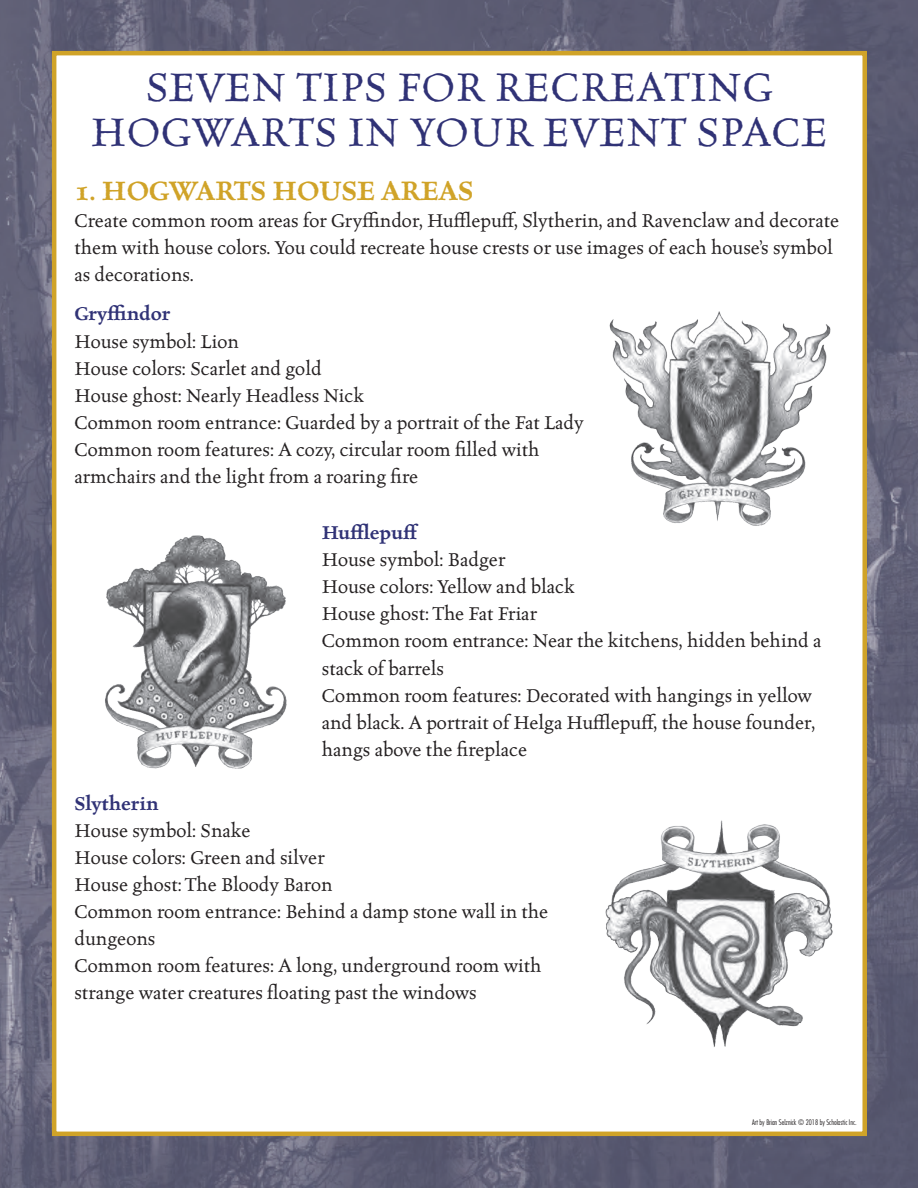
<style>
.page{position:relative;width:918px;height:1188px;background:#fff}
.page>*{position:absolute;margin:0;border:0;box-sizing:border-box;transform-origin:0 0}
.t1{font:45px/45px "Celestia Antiqua MVB";letter-spacing:.02em;color:#303276;text-align:center}
.t2{font:600 30px "Celestia Antiqua Std";color:#d0a328}
.t3{font:21px/27px "Celestia Antiqua Std";color:#231f20}
.t4{font:600 21px "Celestia Antiqua Std";color:#303276}
.t5{font:300 condensed 7.5px "Futura";color:#231f20}
</style>
<div class="page">
<img style="left:0;top:0;width:917px;height:1187px">
<div style="left:52px;top:51px;width:814px;height:1084px;background:#fff;border:4px solid #d0a328"></div>
<img style="left:609px;top:311px;width:222px;height:215px">
<img style="left:105px;top:535px;width:182px;height:234px">
<img style="left:605px;top:820px;width:228px;height:227px">
<h1 class="t1" style="left:91px;top:66px;width:738px">SEVEN TIPS FOR RECREATING<br>HOGWARTS IN YOUR EVENT SPACE</h1>
<h2 class="t2" style="left:74px;top:175px;width:400px">1. HOGWARTS HOUSE AREAS</h2>
<p class="t3" style="left:74px;top:207px;width:766px">Create common room areas for Gryffindor, Hufflepuff, Slytherin, and Ravenclaw and decorate them with house colors. You could recreate house crests or use images of each house’s symbol as decorations.</p>
<p class="t4" style="left:74px;top:303px;width:97px">Gryffindor</p>
<p class="t3" style="left:74px;top:328px;width:511px">House symbol: Lion<br>House colors: Scarlet and gold<br>House ghost: Nearly Headless Nick<br>Common room entrance: Guarded by a portrait of the Fat Lady Common room features: A cozy, circular room filled with armchairs and the light from a roaring fire</p>
<p class="t4" style="left:322px;top:522px;width:98px">Hufflepuff</p>
<p class="t3" style="left:322px;top:547px;width:501px">House symbol: Badger<br>House colors: Yellow and black<br>House ghost: The Fat Friar<br>Common room entrance: Near the kitchens, hidden behind a stack of barrels<br>Common room features: Decorated with hangings in yellow and black. A portrait of Helga Hufflepuff, the house founder, hangs above the fireplace</p>
<p class="t4" style="left:74px;top:792px;width:86px">Slytherin</p>
<p class="t3" style="left:74px;top:817px;width:475px">House symbol: Snake<br>House colors: Green and silver<br>House ghost: The Bloody Baron<br>Common room entrance: Behind a damp stone wall in the dungeons<br>Common room features: A long, underground room with strange water creatures floating past the windows</p>
<p class="t5" style="left:752px;top:1117px;width:106px">Art by Brian Selznick © 2018 by Scholastic Inc.</p>
</div>
